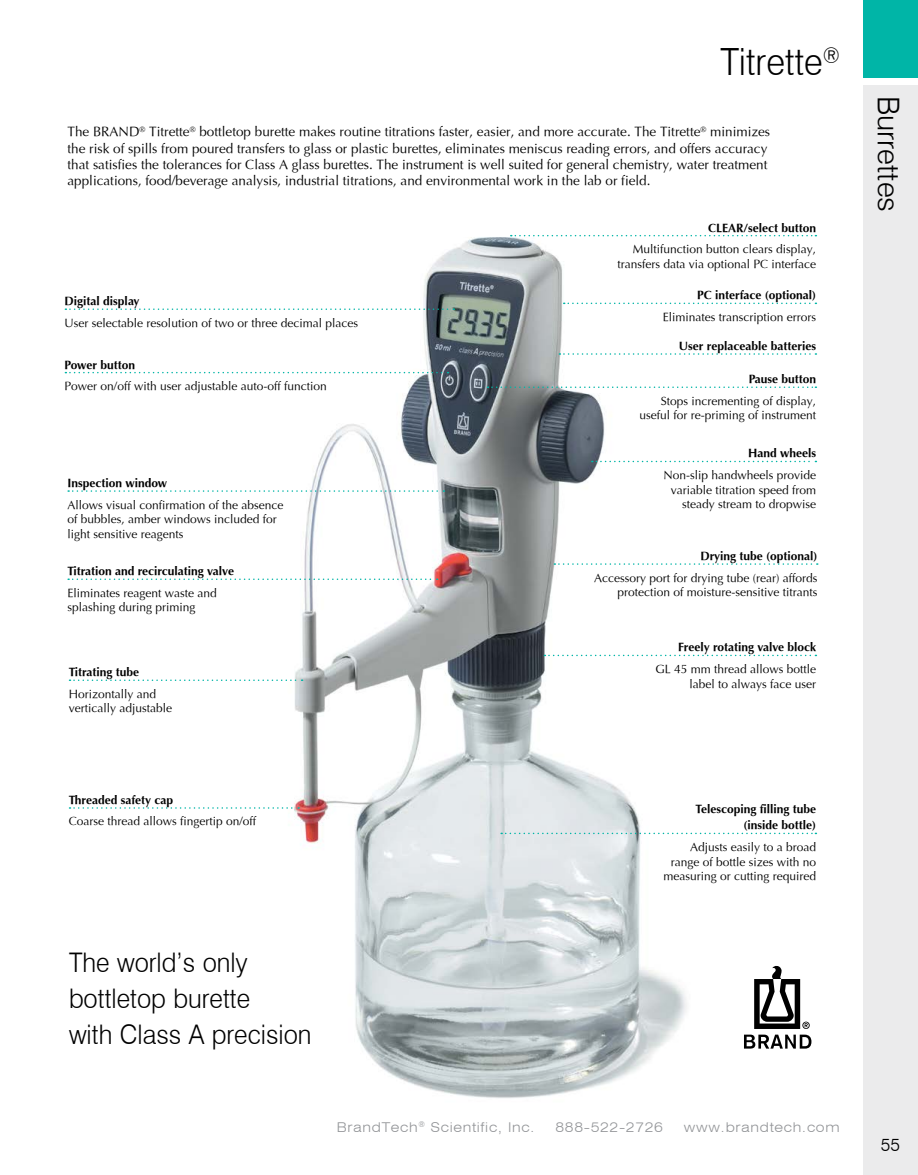
<style>
.page{position:relative;width:918px;height:1175px;background:#fff}
.page>*{position:absolute;margin:0;border:0;box-sizing:border-box;transform-origin:0 0}
.t1{font:300 37.5px "Swiss 721 BT";color:#000;scale:.94 1}
.t2{font:300 30px "Swiss 721 BT";color:#000}
.t3{font:300 27px/36px "Swiss 721 BT";color:#000;scale:.94 1}
.t4{font:300 18px "Swiss 721 BT";color:#000}
.t5{font:13.5px/16.2px "Optima";color:#000}
.t6{font:300 expanded 13.5px "Swiss 721 BT";letter-spacing:.05em;color:#939598}
.t7{font:12px/14.7px "Optima";color:#000;text-align:right}
.t8{font:700 12px/16.5px "Optima";color:#000;text-align:right}
</style>
<div class="page">
<div style="left:863px;top:0;width:55px;height:78px;background:#00b5a7"></div>
<div style="left:863px;top:86px;width:55px;height:1088px;background:#ebebec"></div>
<img style="left:277px;top:234px;width:424px;height:864px">
<svg style="left:511px;top:235px;width:305px;height:1px"></svg>
<svg style="left:68px;top:490px;width:376px;height:2px"></svg>
<svg style="left:65px;top:308px;width:389px;height:2px"></svg>
<svg style="left:564px;top:302px;width:252px;height:2px"></svg>
<svg style="left:592px;top:461px;width:224px;height:1px"></svg>
<svg style="left:68px;top:578px;width:370px;height:2px"></svg>
<svg style="left:501px;top:832px;width:315px;height:2px"></svg>
<svg style="left:65px;top:372px;width:384px;height:1px"></svg>
<svg style="left:70px;top:679px;width:233px;height:2px"></svg>
<svg style="left:70px;top:807px;width:229px;height:1px"></svg>
<svg style="left:559px;top:353px;width:257px;height:2px"></svg>
<svg style="left:487px;top:386px;width:329px;height:2px"></svg>
<svg style="left:544px;top:654px;width:272px;height:2px"></svg>
<svg style="left:554px;top:563px;width:264px;height:2px"></svg>
<svg style="left:744px;top:965px;width:67px;height:83px"></svg>
<h1 class="t1" style="left:721px;top:39px;width:129px">Titrette<sup>®</sup></h1>
<p class="t5" style="left:68px;top:124px;width:704px">The BRAND<sup>®</sup> Titrette<sup>®</sup> bottletop burette makes routine titrations faster, easier, and more accurate. The Titrette<sup>®</sup> minimizes the risk of spills from poured transfers to glass or plastic burettes, eliminates meniscus reading errors, and offers accuracy that satisfies the tolerances for Class A glass burettes. The instrument is well suited for general chemistry, water treatment applications, food/beverage analysis, industrial titrations, and environmental work in the lab or field.</p>
<p class="t8" style="left:65px;top:293px;width:76px">Digital display</p>
<p class="t7" style="left:65px;top:315px;width:295px">User selectable resolution of two or three decimal places</p>
<p class="t8" style="left:65px;top:356px;width:72px">Power button</p>
<p class="t7" style="left:65px;top:379px;width:264px">Power on/off with user adjustable auto-off function</p>
<p class="t8" style="left:67px;top:475px;width:101px">Inspection window</p>
<p class="t7" style="left:67px;top:497px;width:218px;text-align:left">Allows visual confirmation of the absence of bubbles, amber windows included for light sensitive reagents</p>
<p class="t8" style="left:67px;top:563px;width:168px">Titration and recirculating valve</p>
<p class="t7" style="left:67px;top:585px;width:151px;text-align:left">Eliminates reagent waste and splashing during priming</p>
<p class="t8" style="left:69px;top:664px;width:72px">Titrating tube</p>
<p class="t7" style="left:69px;top:686px;width:105px;text-align:left">Horizontally and vertically adjustable</p>
<p class="t8" style="left:69px;top:792px;width:106px">Threaded safety cap</p>
<p class="t7" style="left:69px;top:814px;width:189px">Coarse thread allows fingertip on/off</p>
<h3 class="t3" style="left:69px;top:944px;width:260px">The world’s only bottletop burette<br>with Class A precision</h3>
<p class="t8" style="left:708px;top:219px;width:110px">CLEAR/select button</p>
<p class="t7" style="left:617px;top:242px;width:200px">Multifunction button clears display, transfers data via optional PC interface</p>
<p class="t8" style="left:697px;top:287px;width:121px">PC interface (optional)</p>
<p class="t7" style="left:663px;top:309px;width:155px">Eliminates transcription errors</p>
<p class="t8" style="left:679px;top:338px;width:139px">User replaceable batteries</p>
<p class="t8" style="left:749px;top:371px;width:69px">Pause button</p>
<p class="t7" style="left:639px;top:393px;width:178px">Stops incrementing of display, useful for re-priming of instrument</p>
<p class="t8" style="left:748px;top:445px;width:69px">Hand wheels</p>
<p class="t7" style="left:663px;top:468px;width:154px">Non-slip handwheels provide variable titration speed from steady stream to dropwise</p>
<p class="t8" style="left:700px;top:548px;width:119px">Drying tube (optional)</p>
<p class="t7" style="left:594px;top:570px;width:225px">Accessory port for drying tube (rear) affords protection of moisture-sensitive titrants</p>
<p class="t8" style="left:678px;top:639px;width:139px">Freely rotating valve block</p>
<p class="t7" style="left:655px;top:661px;width:162px">GL 45 mm thread allows bottle label to always face user</p>
<p class="t8" style="left:695px;top:800px;width:122px">Telescoping filling tube (inside bottle)</p>
<p class="t7" style="left:663px;top:839px;width:154px">Adjusts easily to a broad range of bottle sizes with no measuring or cutting required</p>
<p class="t6" style="left:337px;top:1118px;width:199px">BrandTech<sup>®</sup> Scientific, Inc.</p>
<p class="t6" style="left:556px;top:1118px;width:109px">888-522-2726</p>
<p class="t6" style="left:684px;top:1118px;width:157px">www.brandtech.com</p>
<h2 class="t2" style="left:907px;top:95px;width:118px;rotate:90deg">Burrettes</h2>
<h3 class="t4" style="left:881px;top:1134px;width:21px">55</h3>
</div>
